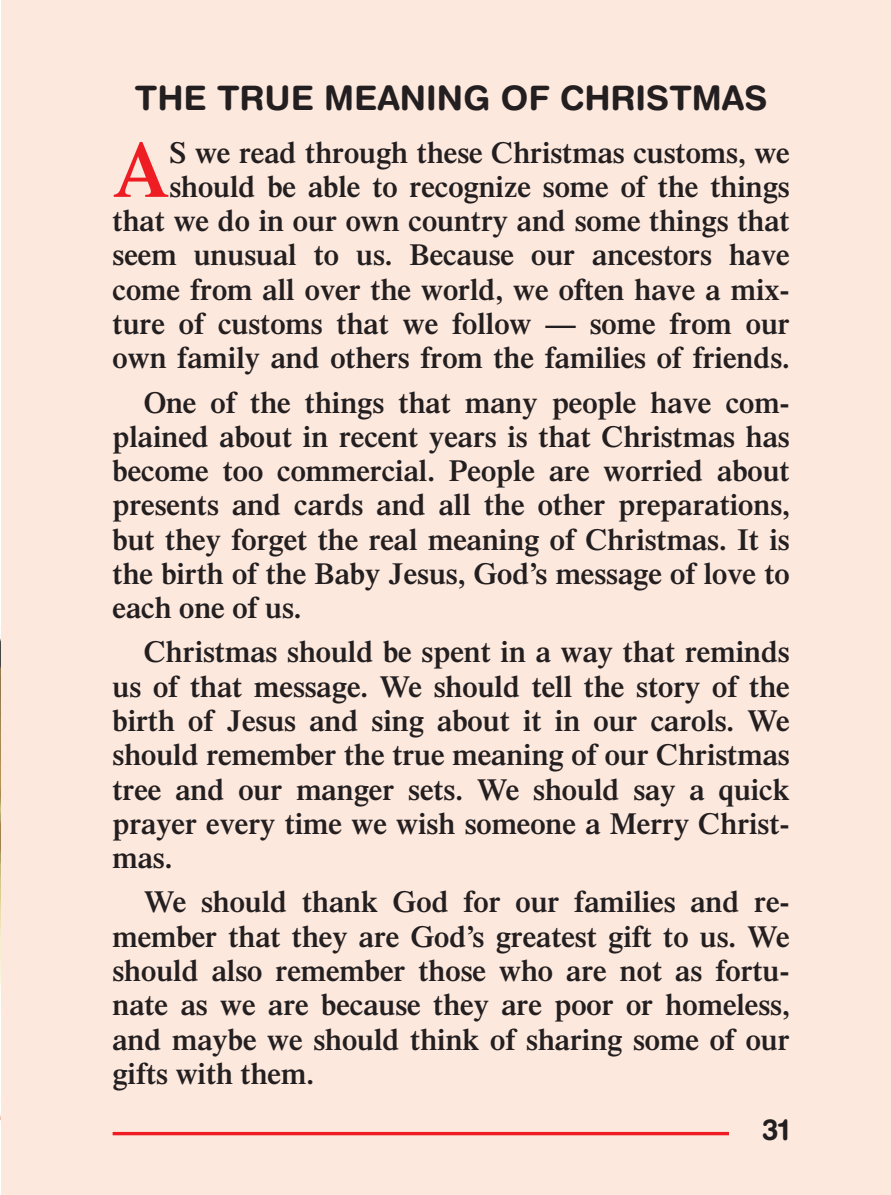
<style>
.page{position:relative;width:891px;height:1195px;background:#fde8dd}
.page>*{position:absolute;margin:0;border:0;box-sizing:border-box;transform-origin:0 0}
.t1{font:600 78.75px "Times";color:#ee1d23}
.t2{font:700 33.75px "Helvetica Rounded";color:#231f20}
.t3{font:600 30.38px/34.4px "Times";color:#231f20;text-align:justify}
.t4{font:700 29.25px "Helvetica Rounded";color:#231f20;scale:.95 1}
</style>
<div class="page">
<img style="left:0;top:0;width:1px;height:1195px">
<hr style="left:113px;top:1132px;width:616px;height:3px;background:#ee1d23">
<p class="t2" style="left:135px;top:86px;width:634px">THE TRUE MEANING OF CHRISTMAS</p>
<h1 class="t1" style="left:113px;top:141px;width:58px">A</h1>
<p class="t3" style="left:113px;top:138px;width:679px;text-align:right">S we read through these Christmas customs, we should be able to recognize some of the things that we do in our own country and some things that seem unusual to us. Because our ancestors have come from all over the world, we often have a mix&shy;ture of customs that we follow — some from our own family and others from the families of friends.</p>
<p class="t3" style="left:113px;top:388px;width:679px;text-indent:32px">One of the things that many people have com&shy;plained about in recent years is that Christmas has become too commercial. People are worried about presents and cards and all the other preparations, but they forget the real meaning of Christmas. It is the birth of the Baby Jesus, God’s message of love to each one of us.</p>
<p class="t3" style="left:113px;top:638px;width:679px;text-indent:32px">Christmas should be spent in a way that reminds us of that message. We should tell the story of the birth of Jesus and sing about it in our carols. We should remember the true meaning of our Christmas tree and our manger sets. We should say a quick prayer every time we wish someone a Merry Christ&shy;mas.</p>
<p class="t3" style="left:112px;top:888px;width:679px;text-indent:32px">We should thank God for our families and re&shy;member that they are God’s greatest gift to us. We should also remember those who are not as fortu&shy;nate as we are because they are poor or homeless, and maybe we should think of sharing some of our gifts with them.</p>
<p class="t4" style="left:762px;top:1119px;width:31px">31</p>
</div>
